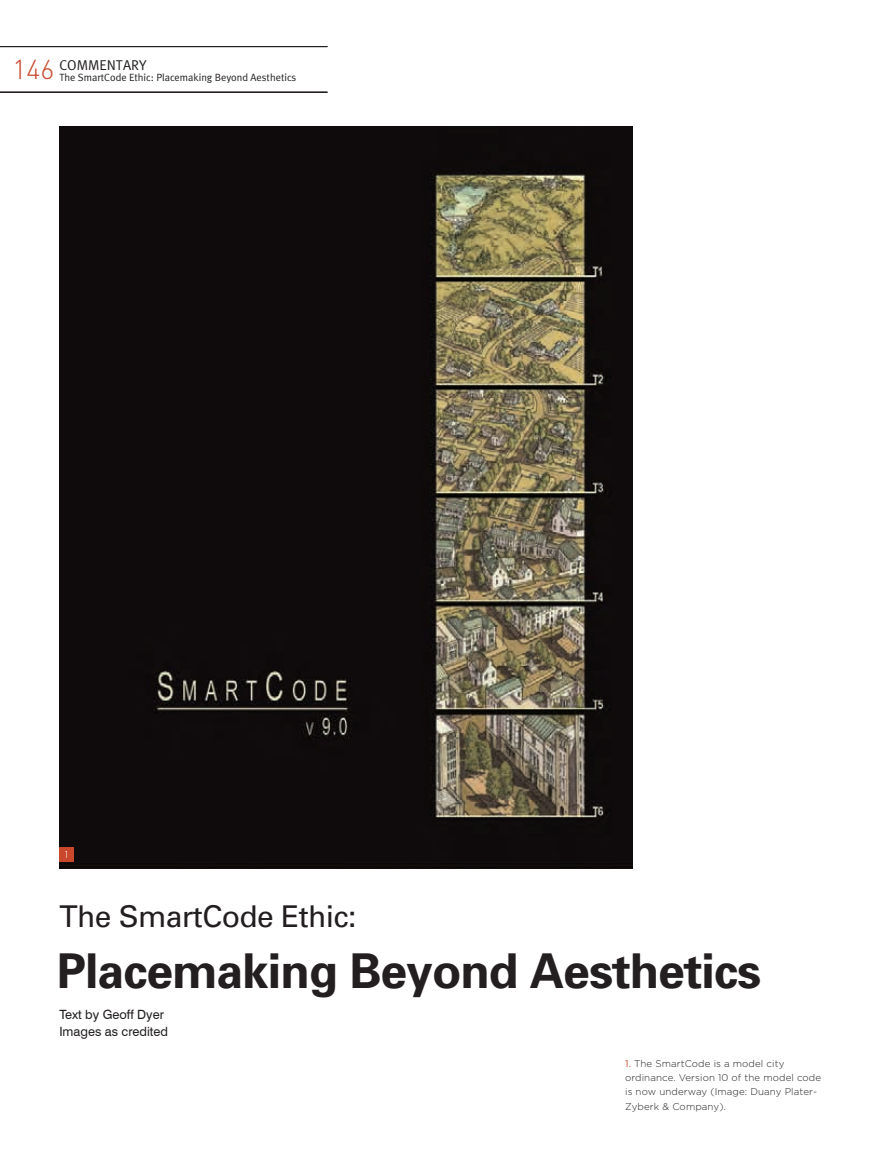
<style>
.page{position:relative;width:893px;height:1169px;background:#fff}
.page>*{position:absolute;margin:0;border:0;box-sizing:border-box;transform-origin:0 0}
.t1{font:700 48px "Univers";letter-spacing:-.02em;color:#231f20}
.t2{font:30px "Univers";letter-spacing:-.02em;color:#231f20}
.t3{font:300 27px "DIN";color:#c9482c}
.t4{font:14.25px "Meta Plus Normal";color:#231f20}
.t5{font:12.75px/16.5px "Swis 721 BT";color:#231f20}
.t6{font:10.5px "Meta Plus Normal";color:#231f20}
.t7{font:300 9.75px/14.2px "Gotham";letter-spacing:.01em;color:#231f20}
.s1{font-weight:400;color:#c9482c}
</style>
<div class="page">
<hr style="left:0;top:92px;width:327px;height:1px;background:#231f20">
<hr style="left:0;top:46px;width:327px;height:1px;background:#231f20">
<img style="left:59px;top:127px;width:574px;height:742px">
<div style="left:59px;top:847px;width:15px;height:14px;background:#c9482c"></div>
<h3 class="t3" style="left:13px;top:60px;width:43px">146</h3>
<h3 class="t4" style="left:59px;top:60px;width:89px">COMMENTARY</h3>
<p class="t6" style="left:59px;top:73px;width:238px">The SmartCode Ethic: Placemaking Beyond Aesthetics</p>
<h2 class="t2" style="left:59px;top:906px;width:298px">The SmartCode Ethic:</h2>
<h1 class="t1" style="left:57px;top:953px;width:705px">Placemaking Beyond Aesthetics</h1>
<h3 class="t5" style="left:59px;top:1006px;width:110px">Text by Geoff Dyer<br>Images as credited</h3>
<p class="t7" style="left:625px;top:1057px;width:197px"><span class="s1">1.</span> The SmartCode is a model city ordinance. Version 10 of the model code is now underway (Image: Duany Plater-<br>Zyberk &amp; Company).</p>
</div>
